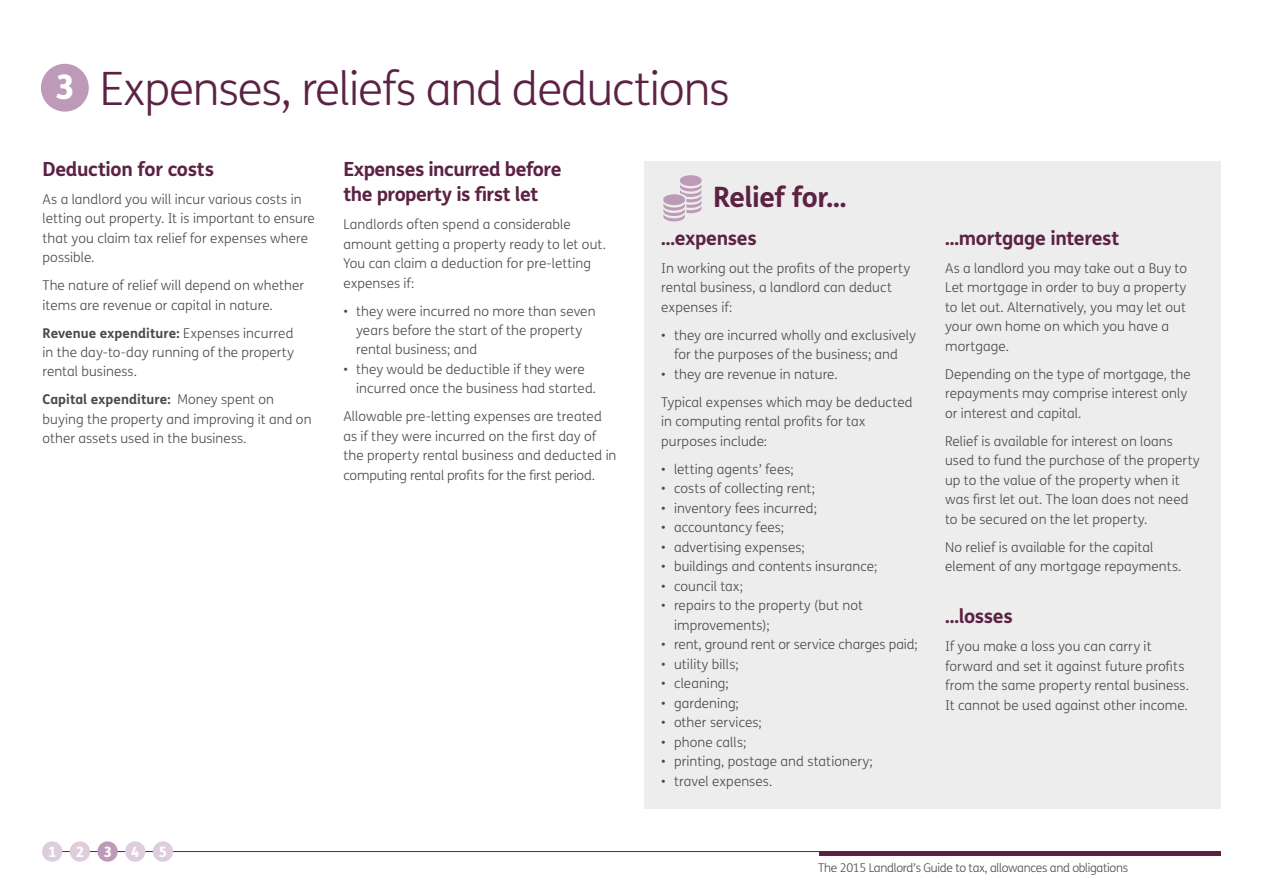
<style>
.page{position:relative;width:1263px;height:893px;background:#fff}
.page>*{position:absolute;margin:0;border:0;box-sizing:border-box;transform-origin:0 0}
.t1{font:300 46.05px "FS Me";letter-spacing:-.025em;color:#5c2244}
.t2{font:700 28.05px "FS Me";letter-spacing:-.02em;color:#5c2244}
.t3{font:700 19.5px/25.5px "FS Me";letter-spacing:-.02em;color:#5c2244}
.t4{font:800 14.4px "FS Me";color:#fff}
.t5{font:300 13.5px/19.5px "FS Me";letter-spacing:.005em;color:#4a4a49}
.t6{font:300 12px "FS Me";letter-spacing:-.025em;color:#4a4a49}
.s1{font-weight:800;font-size:33.75px;color:#fff}
.s2{font-weight:700}
</style>
<div class="page">
<hr style="left:43px;top:851px;width:1177px;height:1px;background:#5c2244">
<hr style="left:819px;top:851px;width:401px;height:4px;background:#5c2244">
<div style="left:644px;top:161px;width:576px;height:648px;background:#ededed"></div>
<svg style="left:663px;top:175px;width:38px;height:46px"></svg>
<div style="left:41px;top:64px;width:48px;height:48px;background:#bd9bb8;border-radius:50%"></div>
<div style="left:42px;top:841px;width:20px;height:21px;background:#ddcddd;border-radius:50%"></div>
<div style="left:70px;top:841px;width:20px;height:21px;background:#ddcddd;border-radius:50%"></div>
<div style="left:97px;top:841px;width:21px;height:21px;background:#bd9bb8;border-radius:50%"></div>
<div style="left:125px;top:841px;width:20px;height:21px;background:#ddcddd;border-radius:50%"></div>
<div style="left:153px;top:841px;width:20px;height:21px;background:#ddcddd;border-radius:50%"></div>
<h1 class="t1" style="left:55px;top:57px;width:676px"><span class="s1">3</span> Expenses, reliefs and deductions</h1>
<h3 class="t3" style="left:43px;top:155px;width:173px">Deduction for costs</h3>
<p class="t5" style="left:43px;top:189px;width:274px">As a landlord you will incur various costs in letting out property. It is important to ensure that you claim tax relief for expenses where possible.</p>
<p class="t5" style="left:43px;top:275px;width:263px">The nature of relief will depend on whether items are revenue or capital in nature.</p>
<p class="t5" style="left:43px;top:323px;width:253px;text-align:justify"><span class="s2">Revenue expenditure:</span> Expenses incurred in the day-to-day running of the property rental business.</p>
<p class="t5" style="left:43px;top:390px;width:271px"><span class="s2">Capital expenditure:</span> Money spent on buying the property and improving it and on other assets used in the business.</p>
<h3 class="t3" style="left:343px;top:155px;width:220px">Expenses incurred before the property is first let</h3>
<p class="t5" style="left:343px;top:214px;width:264px">Landlords often spend a considerable amount getting a property ready to let out.<br>You can claim a deduction for pre-letting expenses if:</p>
<p class="t5" style="left:356px;top:301px;width:241px;text-indent:-13px">• they were incurred no more than seven years before the start of the property rental business; and</p>
<p class="t5" style="left:356px;top:359px;width:242px;text-indent:-13px">• they would be deductible if they were incurred once the business had started.</p>
<p class="t5" style="left:343px;top:407px;width:274px">Allowable pre-letting expenses are treated as if they were incurred on the first day of the property rental business and deducted in computing rental profits for the first period.</p>
<p class="t4" style="left:48px;top:840px;width:10px">1</p>
<p class="t4" style="left:76px;top:840px;width:10px">2</p>
<p class="t4" style="left:103px;top:840px;width:10px">3</p>
<p class="t4" style="left:131px;top:840px;width:10px">4</p>
<p class="t4" style="left:159px;top:840px;width:10px">5</p>
<h2 class="t2" style="left:713px;top:176px;width:135px">Relief for...</h2>
<h3 class="t3" style="left:661px;top:224px;width:97px">...expenses</h3>
<p class="t5" style="left:661px;top:258px;width:250px">In working out the profits of the property rental business, a landlord can deduct expenses if:</p>
<p class="t5" style="left:661px;top:325px;width:256px;text-align:center">• they are incurred wholly and exclusively for the purposes of the business; and</p>
<p class="t5" style="left:661px;top:359px;width:253px;line-height:28px">• they are revenue in nature.<br>Typical expenses which may be deducted</p>
<p class="t5" style="left:661px;top:411px;width:206px">in computing rental profits for tax purposes include:</p>
<p class="t5" style="left:661px;top:459px;width:134px">• letting agents’ fees;</p>
<p class="t5" style="left:661px;top:478px;width:155px">• costs of collecting rent;</p>
<p class="t5" style="left:661px;top:498px;width:157px">• inventory fees incurred;</p>
<p class="t5" style="left:661px;top:517px;width:124px">• accountancy fees;</p>
<p class="t5" style="left:661px;top:537px;width:145px">• advertising expenses;</p>
<p class="t5" style="left:661px;top:556px;width:217px">• buildings and contents insurance;</p>
<p class="t5" style="left:661px;top:576px;width:83px">• council tax;</p>
<p class="t5" style="left:674px;top:595px;width:190px;text-indent:-13px">• repairs to the property (but not improvements);</p>
<p class="t5" style="left:661px;top:634px;width:258px">• rent, ground rent or service charges paid;</p>
<p class="t5" style="left:661px;top:654px;width:79px">• utility bills;</p>
<p class="t5" style="left:661px;top:673px;width:69px">• cleaning;</p>
<p class="t5" style="left:661px;top:693px;width:79px">• gardening;</p>
<p class="t5" style="left:661px;top:712px;width:102px">• other services;</p>
<p class="t5" style="left:661px;top:732px;width:87px">• phone calls;</p>
<p class="t5" style="left:661px;top:751px;width:213px">• printing, postage and stationery;</p>
<p class="t5" style="left:661px;top:771px;width:113px">• travel expenses.</p>
<h3 class="t3" style="left:945px;top:224px;width:176px">...mortgage interest</h3>
<p class="t5" style="left:945px;top:258px;width:244px">As a landlord you may take out a Buy to<br>Let mortgage in order to buy a property to let out. Alternatively, you may let out your own home on which you have a mortgage.</p>
<p class="t5" style="left:945px;top:364px;width:247px">Depending on the type of mortgage, the repayments may comprise interest only or interest and capital.</p>
<p class="t5" style="left:945px;top:431px;width:256px">Relief is available for interest on loans used to fund the purchase of the property up to the value of the property when it was first let out. The loan does not need to be secured on the let property.</p>
<p class="t5" style="left:945px;top:537px;width:238px">No relief is available for the capital element of any mortgage repayments.</p>
<h3 class="t3" style="left:945px;top:602px;width:69px">...losses</h3>
<p class="t5" style="left:945px;top:636px;width:245px">If you make a loss you can carry it forward and set it against future profits from the same property rental business.<br>It cannot be used against other income.</p>
<p class="t6" style="left:818px;top:860px;width:311px">The 2015 Landlord’s Guide to tax, allowances and obligations</p>
</div>
